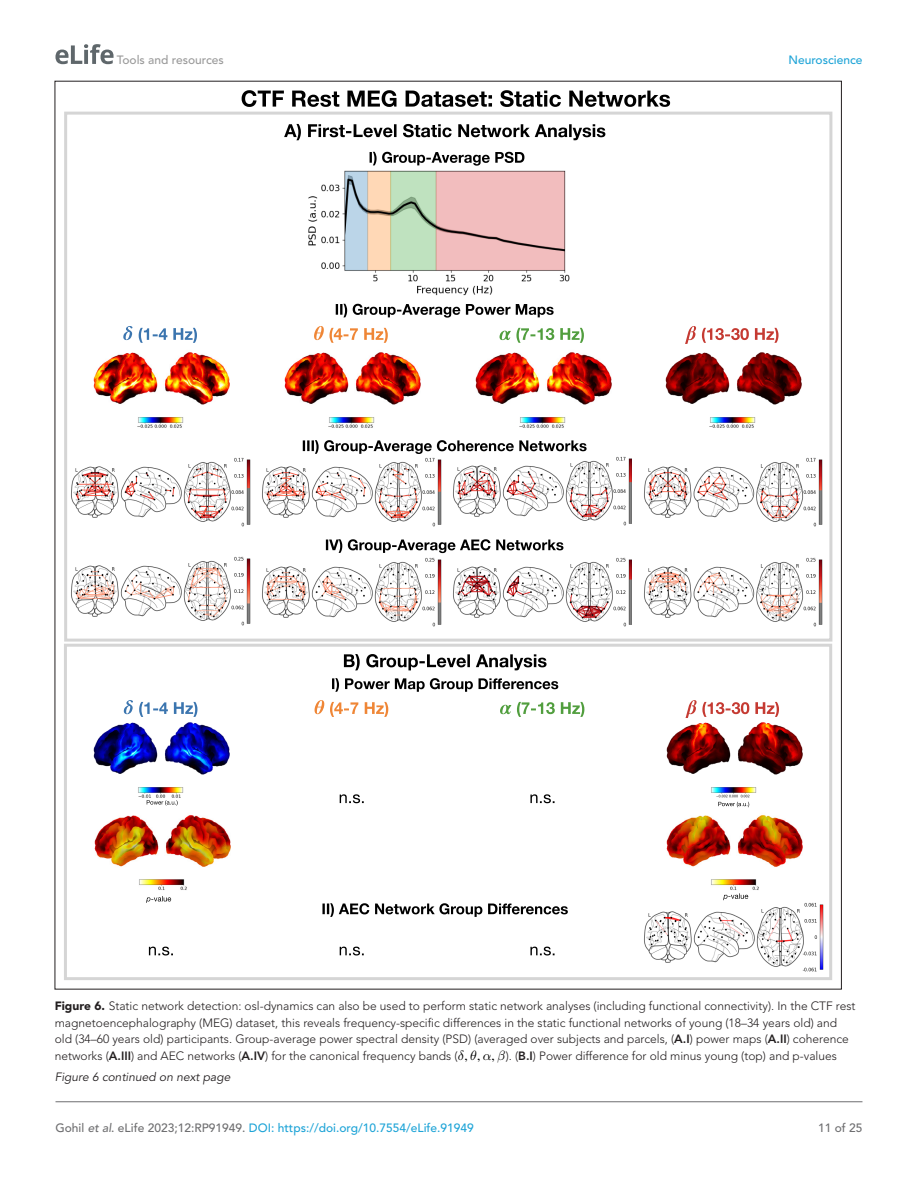
<style>
.page{position:relative;width:918px;height:1188px;background:#fff}
.page>*{position:absolute;margin:0;border:0;box-sizing:border-box;transform-origin:0 0}
.t1{font:300 12px/16.5px "Avenir LT Std";color:#231f20}
.t2{font:500 12px "Avenir LT Std";color:#1ea4d7}
.t3{font:italic 12px "Avenir LT Std";color:#231f20}
.t4{font:500 12px "Avenir LT Std";color:#9a9a9a}
.t5{font:500 12px "Avenir LT Std";color:#6e6e70}
.s1{font-weight:900}
.s2{font-weight:800}
.s3{font-family:"CMMI9";font-weight:400;font-size:13.5px;color:#000}
.s4{font-family:"STIX General";font-weight:400;font-size:13.5px;color:#000}
.s5{color:#6e6e70}
.s6{font-style:italic;color:#6e6e70}
</style>
<div class="page">
<svg style="left:55px;top:44px;width:59px;height:20px"></svg>
<hr style="left:56px;top:1101px;width:806px;height:1px;background:#6e6e70">
<img style="left:666px;top:722px;width:137px;height:82px">
<img style="left:93px;top:712px;width:137px;height:92px">
<img style="left:93px;top:352px;width:137px;height:76px">
<img style="left:284px;top:352px;width:137px;height:76px">
<img style="left:475px;top:352px;width:137px;height:76px">
<img style="left:665px;top:352px;width:137px;height:76px">
<div style="left:64px;top:112px;width:768px;height:530px;border:3px solid #d5d5d5"></div>
<svg style="left:284px;top:124px;width:17px;height:16px"></svg>
<svg style="left:308px;top:124px;width:89px;height:13px"></svg>
<svg style="left:403px;top:124px;width:49px;height:13px"></svg>
<svg style="left:458px;top:124px;width:147px;height:16px"></svg>
<svg style="left:242px;top:90px;width:42px;height:17px"></svg>
<svg style="left:292px;top:91px;width:47px;height:16px"></svg>
<svg style="left:347px;top:90px;width:50px;height:17px"></svg>
<svg style="left:406px;top:91px;width:86px;height:16px"></svg>
<svg style="left:500px;top:90px;width:61px;height:17px"></svg>
<svg style="left:569px;top:91px;width:101px;height:16px"></svg>
<svg style="left:336px;top:304px;width:11px;height:13px"></svg>
<svg style="left:353px;top:304px;width:107px;height:14px"></svg>
<svg style="left:466px;top:304px;width:88px;height:13px"></svg>
<svg style="left:139px;top:328px;width:28px;height:15px"></svg>
<svg style="left:173px;top:328px;width:24px;height:15px"></svg>
<svg style="left:123px;top:326px;width:9px;height:14px"></svg>
<svg style="left:330px;top:328px;width:28px;height:15px"></svg>
<svg style="left:364px;top:328px;width:24px;height:15px"></svg>
<svg style="left:314px;top:326px;width:10px;height:14px"></svg>
<svg style="left:560px;top:328px;width:24px;height:15px"></svg>
<svg style="left:500px;top:328px;width:54px;height:15px"></svg>
<svg style="left:702px;top:328px;width:47px;height:15px"></svg>
<svg style="left:755px;top:328px;width:24px;height:15px"></svg>
<svg style="left:685px;top:326px;width:11px;height:18px"></svg>
<svg style="left:303px;top:440px;width:284px;height:14px"></svg>
<img style="left:71px;top:457px;width:179px;height:70px">
<img style="left:262px;top:457px;width:179px;height:70px">
<img style="left:453px;top:456px;width:179px;height:70px">
<img style="left:644px;top:457px;width:179px;height:70px">
<svg style="left:326px;top:539px;width:16px;height:14px"></svg>
<svg style="left:348px;top:539px;width:142px;height:14px"></svg>
<svg style="left:496px;top:540px;width:67px;height:10px"></svg>
<img style="left:71px;top:556px;width:179px;height:70px">
<img style="left:262px;top:557px;width:179px;height:70px">
<img style="left:453px;top:557px;width:179px;height:70px">
<img style="left:644px;top:557px;width:179px;height:70px">
<svg style="left:344px;top:654px;width:16px;height:16px"></svg>
<svg style="left:366px;top:654px;width:104px;height:16px"></svg>
<svg style="left:476px;top:654px;width:71px;height:16px"></svg>
<div style="left:64px;top:644px;width:768px;height:336px;border:3px solid #d5d5d5"></div>
<img style="left:644px;top:902px;width:179px;height:70px">
<svg style="left:530px;top:947px;width:25px;height:8px"></svg>
<svg style="left:340px;top:947px;width:24px;height:8px"></svg>
<svg style="left:149px;top:947px;width:24px;height:8px"></svg>
<svg style="left:322px;top:903px;width:47px;height:14px"></svg>
<svg style="left:375px;top:903px;width:107px;height:14px"></svg>
<svg style="left:488px;top:904px;width:80px;height:10px"></svg>
<img style="left:94px;top:804px;width:137px;height:86px">
<svg style="left:146px;top:896px;width:25px;height:7px"></svg>
<img style="left:666px;top:804px;width:137px;height:94px">
<svg style="left:723px;top:893px;width:25px;height:7px"></svg>
<svg style="left:340px;top:794px;width:24px;height:9px"></svg>
<svg style="left:530px;top:794px;width:25px;height:9px"></svg>
<svg style="left:718px;top:802px;width:31px;height:5px"></svg>
<svg style="left:147px;top:800px;width:31px;height:6px"></svg>
<svg style="left:332px;top:678px;width:7px;height:14px"></svg>
<svg style="left:345px;top:678px;width:128px;height:14px"></svg>
<svg style="left:479px;top:678px;width:79px;height:11px"></svg>
<img style="left:308px;top:170px;width:262px;height:126px">
<svg style="left:370px;top:152px;width:154px;height:14px"></svg>
<svg style="left:139px;top:702px;width:29px;height:15px"></svg>
<svg style="left:174px;top:702px;width:23px;height:15px"></svg>
<svg style="left:124px;top:700px;width:9px;height:14px"></svg>
<svg style="left:330px;top:702px;width:28px;height:15px"></svg>
<svg style="left:365px;top:702px;width:23px;height:15px"></svg>
<svg style="left:315px;top:700px;width:9px;height:14px"></svg>
<svg style="left:517px;top:702px;width:38px;height:15px"></svg>
<svg style="left:561px;top:702px;width:23px;height:15px"></svg>
<svg style="left:500px;top:705px;width:11px;height:9px"></svg>
<svg style="left:755px;top:702px;width:24px;height:15px"></svg>
<svg style="left:685px;top:700px;width:64px;height:18px"></svg>
<p class="t4" style="left:117px;top:53px;width:108px">Tools and resources</p>
<p class="t2" style="left:788px;top:53px;width:76px">Neuroscience</p>
<p class="t1" style="left:55px;top:998px;width:802px"><span class="s1">Figure 6.</span> Static network detection: osl-dynamics can also be used to perform static network analyses (including functional connectivity). In the CTF rest magnetoencephalography (MEG) dataset, this reveals frequency-specific differences in the static functional networks of young (18–34 years old) and old (34–60 years old) participants. Group-average power spectral density (PSD) (averaged over subjects and parcels, (<span class="s2">A.I</span>) power maps (<span class="s2">A.II</span>) coherence networks (<span class="s2">A.III</span>) and AEC networks (<span class="s2">A.IV</span>) for the canonical frequency bands (<span class="s3">δ</span><span class="s4">,</span> <span class="s3">θ</span><span class="s4">,</span> <span class="s3">α</span><span class="s4">,</span> <span class="s3">β</span>). (<span class="s2">B.I</span>) Power difference for old minus young (top) and p-values</p>
<p class="t3" style="left:55px;top:1070px;width:177px">Figure 6 continued on next page</p>
<p class="t2" style="left:56px;top:1121px;width:420px"><span class="s5">Gohil</span> <span class="s6">et al</span><span class="s5">. eLife 2023;12:RP91949.</span> DOI: https://doi.org/10.7554/eLife.91949</p>
<p class="t5" style="left:818px;top:1121px;width:46px">11 of 25</p>
</div>
